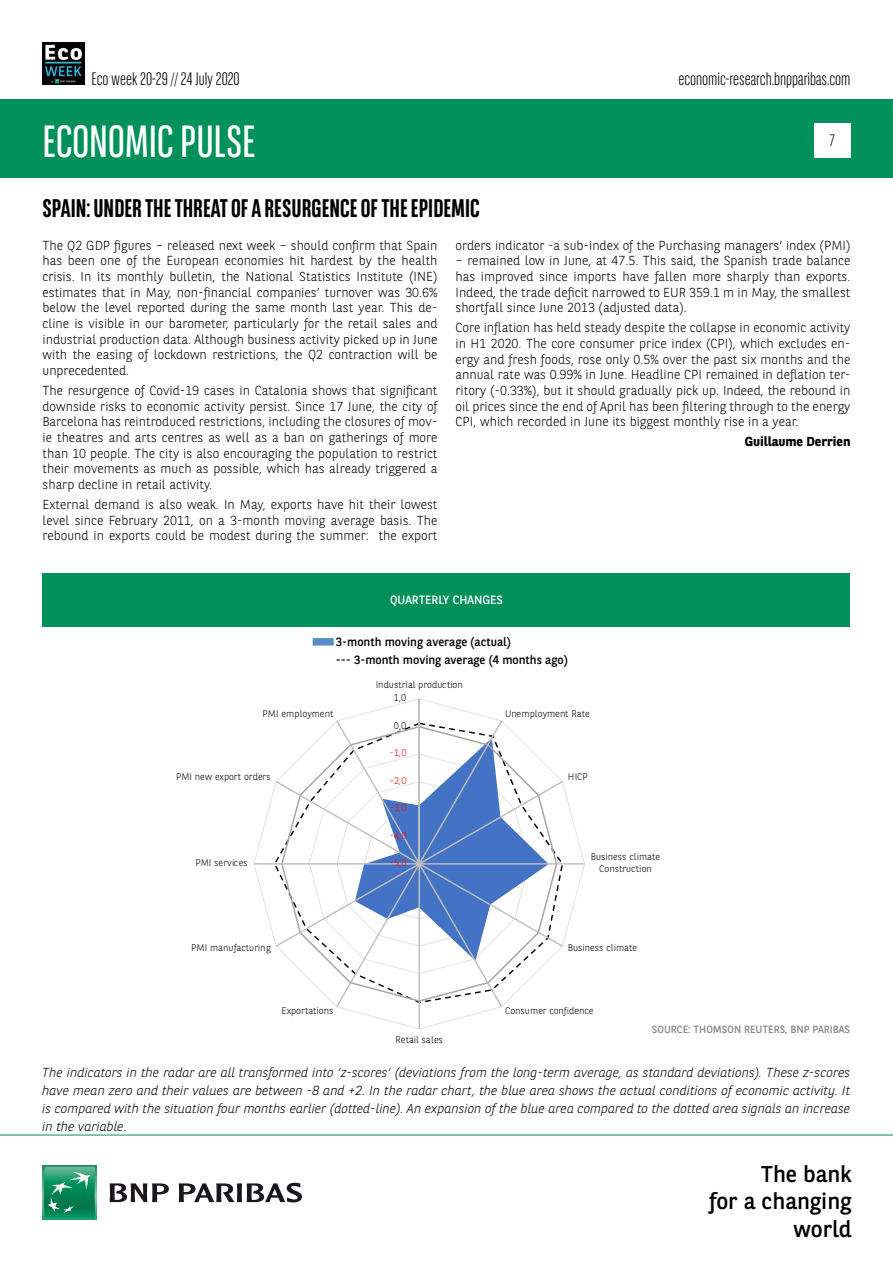
<style>
.page{position:relative;width:893px;height:1263px;background:#fff}
.page>*{position:absolute;margin:0;border:0;box-sizing:border-box;transform-origin:0 0}
.t1{font:45px "BNPP Sans Condensed";color:#fff}
.t2{font:700 25.5px "BNPP Sans Condensed";color:#000}
.t3{font:22.8px/27.3px "BNPP Sans";color:#000;text-align:right}
.t4{font:300 18px "BNPP Sans Condensed";color:#000}
.t5{font:300 16.5px "BNPP Sans Condensed";color:#000}
.t6{font:300 13.05px/15.6px "BNPP Sans";color:#000;text-align:justify}
.t7{font:italic 300 13.05px/18px "BNPP Sans";color:#000;text-align:justify}
.t8{font:700 13.05px "BNPP Sans";color:#000}
.t9{font:12px/18px "BNPP Sans";color:#000}
.t10{font:12px "BNPP Sans";color:#fff}
.t11{font:10.5px "BNPP Sans";color:#878787}
.t12{font:300 9.6px/11.6px "BNPP Sans";color:#000;text-align:center}
.t13{font:300 9.6px "BNPP Sans";color:#f00}
.s1{font-style:normal}
</style>
<div class="page">
<div style="left:1px;top:99px;width:892px;height:78px;background:#00915b"></div>
<svg style="left:43px;top:1166px;width:53px;height:53px"></svg>
<svg style="left:44px;top:1167px;width:51px;height:51px;background:#26996e"></svg>
<svg style="left:110px;top:1183px;width:59px;height:19px"></svg>
<svg style="left:179px;top:1183px;width:123px;height:19px"></svg>
<hr style="left:0;top:1135px;width:893px;height:1px;background:#00915b">
<div style="left:814px;top:123px;width:36px;height:34px;background:#fff"></div>
<img style="left:43px;top:43px;width:42px;height:42px">
<div style="left:313px;top:638px;width:21px;height:7px;background:#568cc9"></div>
<svg style="left:253px;top:698px;width:332px;height:331px"></svg>
<div style="left:43px;top:573px;width:807px;height:53px;background:#00915b"></div>
<h3 class="t4" style="left:91px;top:67px;width:150px">Eco week 20-29 // 24 July 2020</h3>
<h1 class="t1" style="left:43px;top:113px;width:215px">ECONOMIC PULSE</h1>
<h3 class="t4" style="left:678px;top:67px;width:174px">economic-research.bnpparibas.com</h3>
<p class="t5" style="left:830px;top:130px;width:6px">7</p>
<h2 class="t2" style="left:43px;top:193px;width:439px">SPAIN: UNDER THE THREAT OF A RESURGENCE OF THE EPIDEMIC</h2>
<p class="t6" style="left:43px;top:237px;width:396px">The Q2 GDP figures – released next week – should confirm that Spain has been one of the European economies hit hardest by the health crisis. In its monthly bulletin, the National Statistics Institute (INE) estimates that in May, non-financial companies’ turnover was 30.6% below the level reported during the same month last year. This de&shy;cline is visible in our barometer, particularly for the retail sales and industrial production data. Although business activity picked up in June with the easing of lockdown restrictions, the Q2 contraction will be unprecedented.</p>
<p class="t6" style="left:43px;top:382px;width:396px">The resurgence of Covid-19 cases in Catalonia shows that significant downside risks to economic activity persist. Since 17 June, the city of Barcelona has reintroduced restrictions, including the closures of mov&shy;ie theatres and arts centres as well as a ban on gatherings of more than 10 people. The city is also encouraging the population to restrict their movements as much as possible, which has already triggered a sharp decline in retail activity.</p>
<p class="t6" style="left:43px;top:496px;width:396px">External demand is also weak. In May, exports have hit their lowest level since February 2011, on a 3-month moving average basis. The rebound in exports could be modest during the summer: the export</p>
<p class="t6" style="left:455px;top:237px;width:396px">orders indicator -a sub-index of the Purchasing managers’ index (PMI)</p>
<p class="t6" style="left:455px;top:252px;width:396px">– remained low in June, at 47.5. This said, the Spanish trade balance has improved since imports have fallen more sharply than exports.<br>Indeed, the trade deficit narrowed to EUR 359.1 m in May, the smallest shortfall since June 2013 (adjusted data).</p>
<p class="t6" style="left:455px;top:319px;width:396px">Core inflation has held steady despite the collapse in economic activity in H1 2020. The core consumer price index (CPI), which excludes en&shy;ergy and fresh foods, rose only 0.5% over the past six months and the annual rate was 0.99% in June. Headline CPI remained in deflation ter&shy;ritory (-0.33%), but it should gradually pick up. Indeed, the rebound in oil prices since the end of April has been filtering through to the energy CPI, which recorded in June its biggest monthly rise in a year.</p>
<p class="t8" style="left:745px;top:433px;width:107px">Guillaume Derrien</p>
<p class="t10" style="left:390px;top:592px;width:114px">QUARTERLY CHANGES</p>
<p class="t9" style="left:336px;top:632px;width:233px">3-month moving average (actual)<br>--- 3-month moving average (4 months ago)</p>
<p class="t12" style="left:376px;top:678px;width:89px">Industrial production</p>
<p class="t12" style="left:394px;top:692px;width:14px">1,0</p>
<p class="t12" style="left:263px;top:708px;width:72px">PMI employment</p>
<p class="t12" style="left:505px;top:708px;width:86px">Unemployment Rate</p>
<p class="t12" style="left:394px;top:719px;width:14px">0,0</p>
<p class="t13" style="left:390px;top:746px;width:18px">-1,0</p>
<p class="t12" style="left:176px;top:770px;width:96px">PMI new export orders</p>
<p class="t13" style="left:390px;top:774px;width:18px">-2,0</p>
<p class="t12" style="left:568px;top:770px;width:21px">HICP</p>
<p class="t13" style="left:390px;top:801px;width:18px">-3,0</p>
<p class="t13" style="left:390px;top:829px;width:18px">-4,0</p>
<p class="t12" style="left:195px;top:856px;width:54px">PMI services</p>
<p class="t13" style="left:390px;top:856px;width:18px">-5,0</p>
<p class="t12" style="left:591px;top:850px;width:71px">Business climate<br>Construction</p>
<p class="t12" style="left:191px;top:942px;width:81px">PMI manufacturing</p>
<p class="t12" style="left:568px;top:942px;width:71px">Business climate</p>
<p class="t12" style="left:281px;top:1005px;width:54px">Exportations</p>
<p class="t12" style="left:505px;top:1005px;width:90px">Consumer confidence</p>
<p class="t12" style="left:396px;top:1034px;width:49px">Retail sales</p>
<p class="t11" style="left:652px;top:1022px;width:200px">SOURCE: THOMSON REUTERS, BNP PARIBAS</p>
<p class="t7" style="left:42px;top:1063px;width:809px">The indicators in the radar are all transformed into ‘z-scores’ (deviations from the long-term average, as standard deviations). These z-scores have mean zero and their values are between -8 and +2. In the radar chart, the blue area shows the actual conditions of economic activity. It is compared with the situation four months earlier (dotted-line). An expansion of the blue area compared to the dotted area signals an increase in the variable<span class="s1">.</span></p>
<h3 class="t3" style="left:709px;top:1159px;width:144px">The bank<br>for a changing world</h3>
</div>
